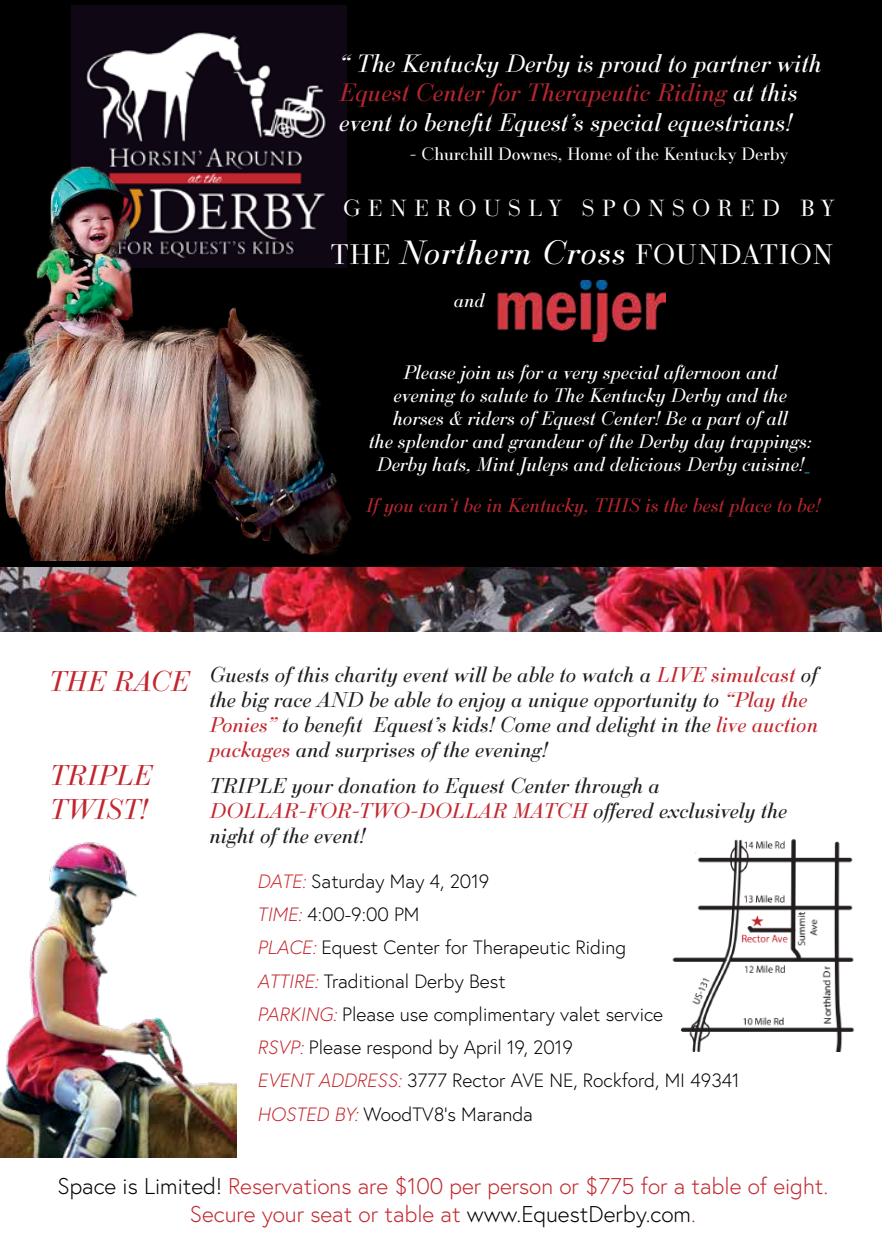
<style>
.page{position:relative;width:882px;height:1260px;background:#fff}
.page>*{position:absolute;margin:0;border:0;box-sizing:border-box;transform-origin:0 0}
.t1{font:italic 28px/33.6px "Ratio Modern";color:#c2272e}
.t2{font:27.65px "Ratio Modern";letter-spacing:.03em;color:#fff}
.t3{font:italic 24.5px/29.4px "Ratio Modern";color:#fff}
.t4{font:300 22.75px/27.3px "Europa";color:#c2272e;text-align:center}
.t5{font:22.75px "Ratio Modern";letter-spacing:.305em;color:#fff}
.t6{font:italic 21px/25.2px "Ratio Modern";color:#1f1f1f}
.t7{font:300 19.25px/33.2px "Europa";color:#000}
.t8{font:italic 19.25px/23.1px "Ratio Modern";color:#fff;text-align:center}
.t9{font:italic 19.25px "Ratio Modern";color:#b3272d}
.t10{font:italic 18.9px "Ratio Modern";color:#fff}
.t11{font:17.5px "Ratio Modern";letter-spacing:-.005em;color:#fff}
.s1{color:#b3272d}
.s2{font-style:italic;font-size:32.9px}
.s3{color:#c2272e}
.s4{font-style:italic;color:#d2232a}
.s5{font-style:italic;color:#c2272e}
.s6{color:#000}
</style>
<div class="page">
<img style="left:672px;top:838px;width:183px;height:214px">
<div style="left:657px;top:839px;width:26px;height:49px;background:#fff"></div>
<div style="left:0;top:0;width:882px;height:567px;background:#000"></div>
<img style="left:72px;top:5px;width:274px;height:149px">
<img style="left:0;top:567px;width:882px;height:65px">
<img style="left:0;top:154px;width:371px;height:407px">
<img style="left:498px;top:281px;width:167px;height:60px">
<img style="left:0;top:842px;width:237px;height:316px">
<p class="t3" style="left:340px;top:48px;width:484px">“ The Kentucky Derby is proud to partner with<br><span class="s1">Equest Center for Therapeutic Riding</span> at this event to benefit Equest’s special equestrians!</p>
<p class="t11" style="left:410px;top:142px;width:380px">- Churchill Downes, Home of the Kentucky Derby</p>
<p class="t5" style="left:343px;top:193px;width:493px">GENEROUSLY SPONSORED BY</p>
<h2 class="t2" style="left:331px;top:236px;width:504px">THE <span class="s2">Northern Cross</span> FOUNDATION</h2>
<p class="t10" style="left:454px;top:288px;width:32px">and</p>
<p class="t8" style="left:369px;top:360px;width:444px">Please join us for a very special afternoon and<br>evening to salute to The Kentucky Derby and the horses &amp; riders of Equest Center! Be a part of all<br>the splendor and grandeur of the Derby day trappings:<br>Derby hats, Mint Juleps and delicious Derby cuisine!</p>
<p class="t9" style="left:366px;top:493px;width:456px">If you can’t be in Kentucky, THIS is the best place to be!</p>
<h1 class="t1" style="left:49px;top:663px;width:142px">THE RACE</h1>
<h1 class="t1" style="left:50px;top:757px;width:104px">TRIPLE<br>TWIST!</h1>
<p class="t6" style="left:210px;top:661px;width:610px">Guests of this charity event will be able to watch a <span class="s3">LIVE simulcast</span> of the big race AND be able to enjoy a unique opportunity to <span class="s3">“Play the Ponies”</span> to benefit Equest’s kids! Come and delight in the <span class="s3">live auction packages</span> and surprises of the evening!</p>
<p class="t6" style="left:210px;top:772px;width:579px">TRIPLE your donation to Equest Center through a<br><span class="s3">DOLLAR-FOR-TWO-DOLLAR MATCH</span> offered exclusively the night of the event!</p>
<p class="t7" style="left:257px;top:864px;width:484px"><span class="s4">DATE:</span> Saturday May 4, 2019<br><span class="s5">TIME:</span> 4:00-9:00 PM<br><span class="s5">PLACE:</span> Equest Center for Therapeutic Riding<br><span class="s5">ATTIRE:</span> Traditional Derby Best<br><span class="s5">PARKING:</span> Please use complimentary valet service<br><span class="s5">RSVP:</span> Please respond by April 19, 2019<br><span class="s5">EVENT ADDRESS:</span> 3777 Rector AVE NE, Rockford, MI 49341<br><span class="s5">HOSTED BY:</span> WoodTV8’s Maranda</p>
<p class="t4" style="left:58px;top:1173px;width:772px"><span class="s6">Space is Limited!</span> Reservations are $100 per person or $775 for a table of eight.<br>Secure your seat or table at <span class="s6">www.EquestDerby.com</span>.</p>
</div>
